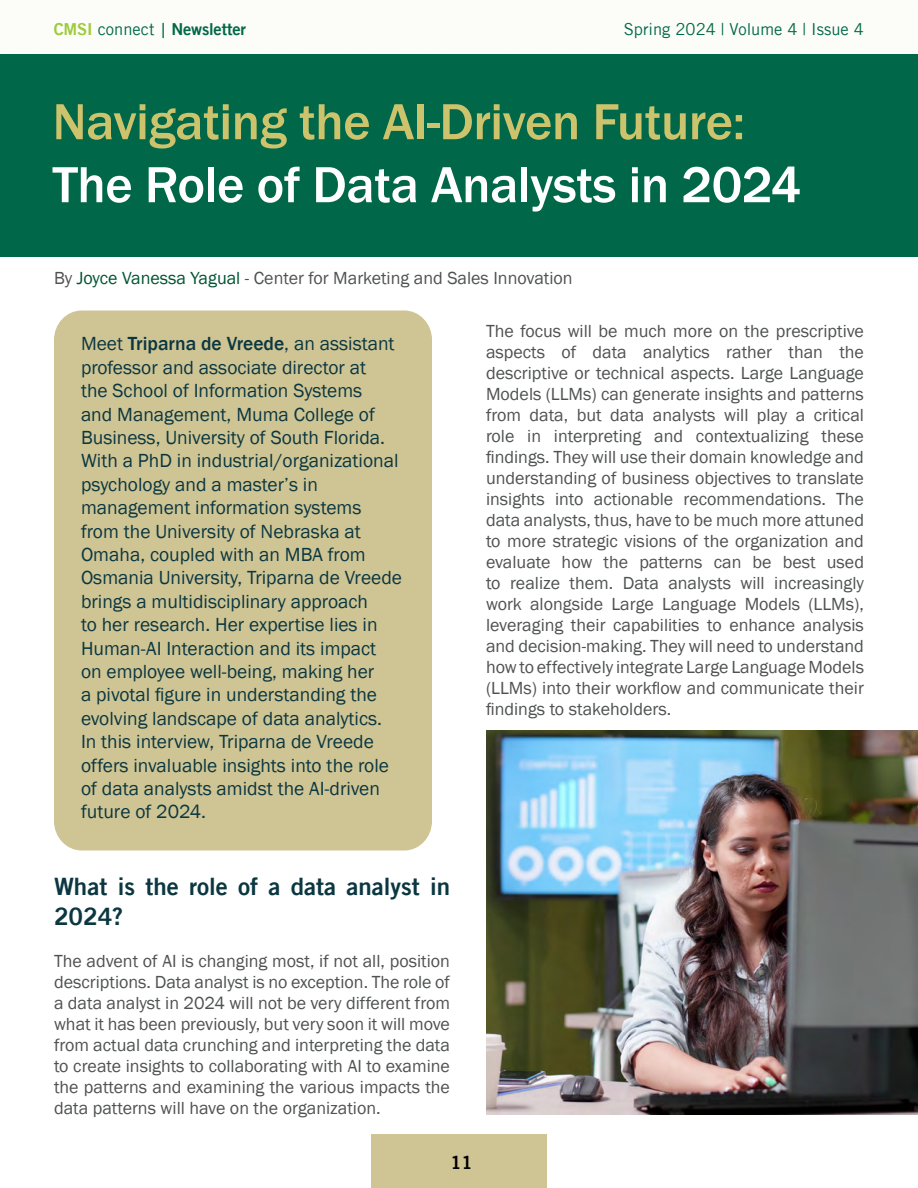
<style>
.page{position:relative;width:918px;height:1188px;background:#fff}
.page>*{position:absolute;margin:0;border:0;box-sizing:border-box;transform-origin:0 0}
.t1{font:500 52.5px "Franklin Gothic";letter-spacing:-.01em;color:#cdc36d}
.t2{font:500 52.5px "Franklin Gothic";letter-spacing:-.01em;color:#fff}
.t3{font:24px/30.6px "Trade Gothic LT Bold Two";color:#0b3741}
.t4{font:19.5px/23.4px "Franklin Gothic";color:#0b3741}
.t5{font:18px/21px "Franklin Gothic";color:#4f5152;text-align:justify}
.t6{font:18px "Trade Gothic LT Bold Two";color:#000}
.t7{font:16.5px "Trade Gothic LT";color:#006848}
.t8{font:16.5px "Trade Gothic LT Bold Two";letter-spacing:-.01em;color:#006848}
.s1{color:#9ccb3b}
.s2{font-family:"Trade Gothic LT"}
.s3{font-family:"Franklin Gothic";font-size:18px}
.s4{color:#005432}
.s5{font-weight:500}
</style>
<div class="page">
<div style="left:371px;top:1134px;width:176px;height:54px;background:#cfc493"></div>
<div style="left:0;top:54px;width:918px;height:202px;background:#006848"></div>
<div style="left:54px;top:310px;width:378px;height:540px;background:#cfc493;border-radius:29px"></div>
<img style="left:486px;top:730px;width:432px;height:384px">
<p class="t8" style="left:54px;top:19px;width:194px"><span class="s1">CMSI</span> <span class="s2">connect</span> <span class="s3">|</span> Newsletter</p>
<p class="t7" style="left:624px;top:19px;width:242px">Spring 2024 | Volume 4 | Issue 4</p>
<h1 class="t1" style="left:52px;top:89px;width:694px">Navigating the AI-Driven Future:</h1>
<h1 class="t2" style="left:52px;top:152px;width:750px">The Role of Data Analysts in 2024</h1>
<p class="t5" style="left:54px;top:268px;width:520px">By <span class="s4">Joyce Vanessa Yagual</span> - Center for Marketing and Sales Innovation</p>
<p class="t4" style="left:81px;top:333px;width:323px">Meet <span class="s5">Triparna de Vreede</span>, an assistant professor and associate director at<br>the School of Information Systems<br>and Management, Muma College of Business, University of South Florida.<br>With a PhD in industrial/organizational psychology and a master’s in management information systems from the University of Nebraska at Omaha, coupled with an MBA from Osmania University, Triparna de Vreede brings a multidisciplinary approach<br>to her research. Her expertise lies in Human-AI Interaction and its impact<br>on employee well-being, making her<br>a pivotal figure in understanding the evolving landscape of data analytics.<br>In this interview, Triparna de Vreede offers invaluable insights into the role of data analysts amidst the AI-driven future of 2024.</p>
<p class="t5" style="left:486px;top:321px;width:380px">The focus will be much more on the prescriptive aspects of data analytics rather than the descriptive or technical aspects. Large Language Models (LLMs) can generate insights and patterns from data, but data analysts will play a critical role in interpreting and contextualizing these findings. They will use their domain knowledge and understanding of business objectives to translate insights into actionable recommendations. The data analysts, thus, have to be much more attuned to more strategic visions of the organization and evaluate how the patterns can be best used to realize them. Data analysts will increasingly work alongside Large Language Models (LLMs), leveraging their capabilities to enhance analysis and decision-making. They will need to understand how to effectively integrate Large Language Models (LLMs) into their workflow and communicate their findings to stakeholders.</p>
<h2 class="t3" style="left:54px;top:871px;width:398px">What is the role of a data analyst in<br>2024?</h2>
<p class="t5" style="left:54px;top:951px;width:398px">The advent of AI is changing most, if not all, position descriptions. Data analyst is no exception. The role of a data analyst in 2024 will not be very different from what it has been previously, but very soon it will move from actual data crunching and interpreting the data to create insights to collaborating with AI to examine the patterns and examining the various impacts the data patterns will have on the organization.</p>
<p class="t6" style="left:451px;top:1151px;width:23px">11</p>
</div>
